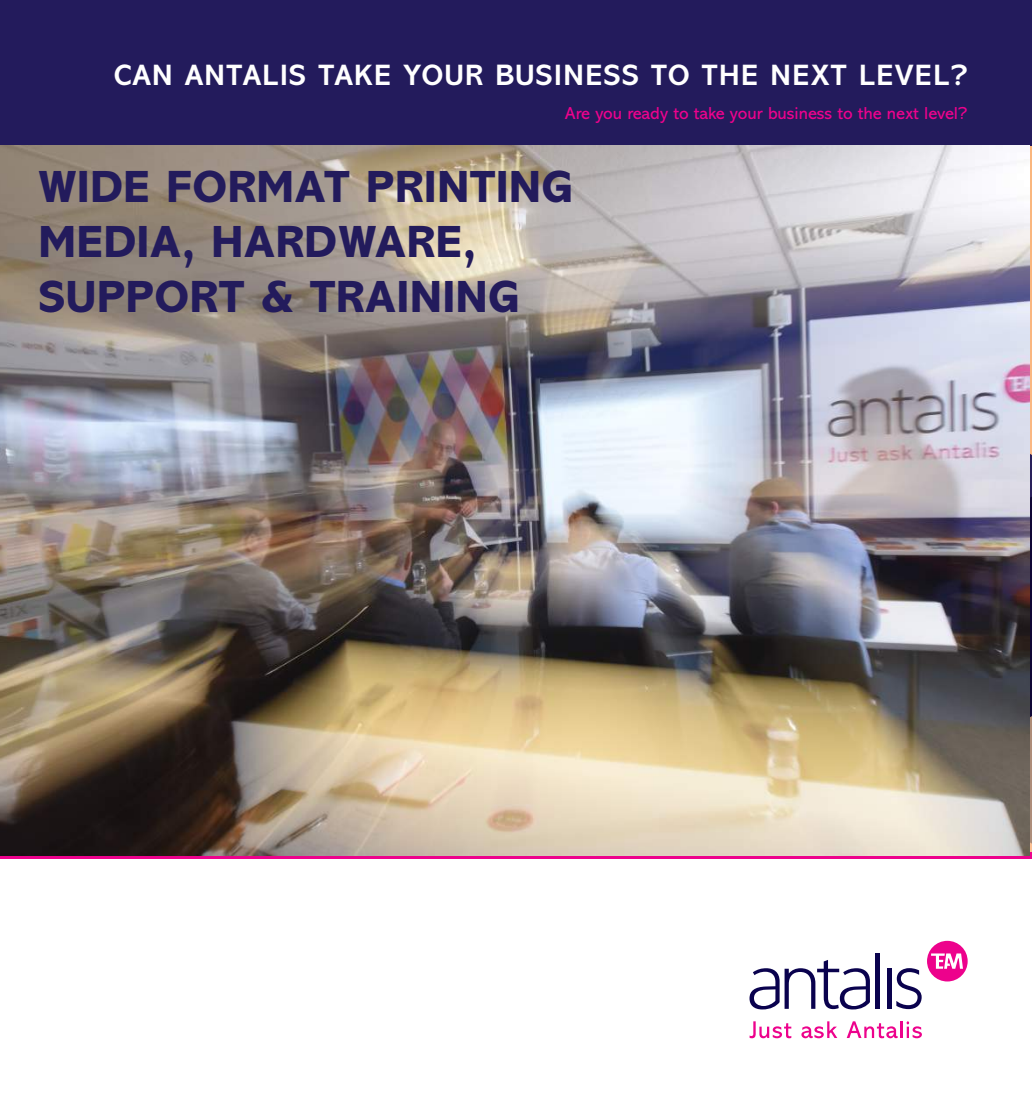
<style>
.page{position:relative;width:1032px;height:1102px;background:#fff}
.page>*{position:absolute;margin:0;border:0;box-sizing:border-box;transform-origin:0 0}
.t1{font:800 45.5px/54.6px "Abadi MT Std";letter-spacing:.02em;color:#231b5c}
.t2{font:700 29.75px "Abadi MT Std";letter-spacing:.05em;color:#fff}
.t3{font:17.5px "Abadi MT Std";color:#ed028c}
</style>
<div class="page">
<div style="left:0;top:0;width:1032px;height:145px;background:#231b5c"></div>
<svg style="left:0;top:852px;width:1032px;height:6px;background:#d6358d"></svg>
<svg style="left:896px;top:968px;width:25px;height:40px"></svg>
<hr style="left:875px;top:953px;width:4px;height:55px;background:#0a024e">
<hr style="left:887px;top:968px;width:4px;height:40px;background:#0a024e">
<svg style="left:749px;top:960px;width:121px;height:49px"></svg>
<div style="left:927px;top:940px;width:40px;height:41px;background:#ed028c;border-radius:50%"></div>
<svg style="left:931px;top:953px;width:32px;height:15px"></svg>
<svg style="left:749px;top:1021px;width:42px;height:17px"></svg>
<svg style="left:801px;top:1021px;width:36px;height:17px"></svg>
<svg style="left:847px;top:1021px;width:75px;height:17px"></svg>
<img style="left:0;top:146px;width:1029px;height:709px">
<p class="t2" style="left:114px;top:58px;width:855px">CAN ANTALIS TAKE YOUR BUSINESS TO THE NEXT LEVEL?</p>
<p class="t3" style="left:565px;top:103px;width:404px">Are you ready to take your business to the next level?</p>
<p class="t1" style="left:39px;top:160px;width:535px">WIDE FORMAT PRINTING<br>MEDIA, HARDWARE,<br>SUPPORT &amp; TRAINING</p>
</div>
